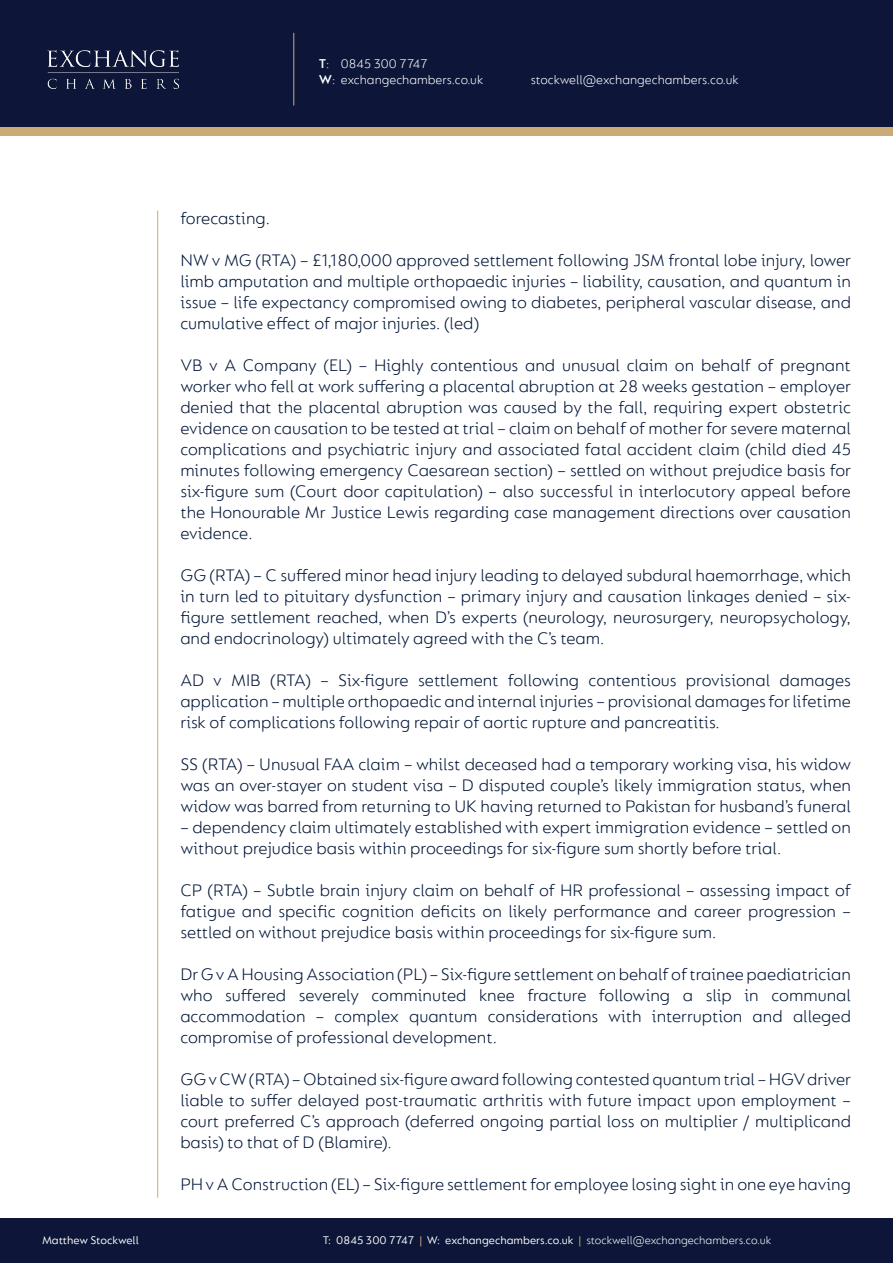
<style>
.page{position:relative;width:893px;height:1263px;background:#fff}
.page>*{position:absolute;margin:0;border:0;box-sizing:border-box;transform-origin:0 0}
.t1{font:300 18px/21px "FS Lucas";color:#001537;text-align:justify}
.t2{font:300 13.5px/16.2px "FS Lucas";color:#fff}
.t3{font:12px "FS Lucas";color:#fff}
.s1{font-weight:600}
.s2{color:#cbaa76}
.s3{font-weight:300}
</style>
<div class="page">
<div style="left:0;top:64px;width:893px;height:72px;background:#cbaa76"></div>
<div style="left:0;top:0;width:893px;height:127px;background:#0d1638"></div>
<div style="left:0;top:1219px;width:893px;height:44px;background:#0d1638"></div>
<img style="left:47px;top:50px;width:132px;height:39px">
<hr style="left:293px;top:33px;width:1px;height:73px;background:#cbaa76">
<hr style="left:157px;top:211px;width:1px;height:987px;background:#cbaa76">
<p class="t2" style="left:319px;top:55px;width:166px"><span class="s1">T</span>: 0845 300 7747<br><span class="s1">W</span>: exchangechambers.co.uk</p>
<p class="t2" style="left:531px;top:71px;width:209px">stockwell@exchangechambers.co.uk</p>
<p class="t3" style="left:42px;top:1233px;width:98px">Matthew Stockwell</p>
<p class="t1" style="left:180px;top:207px;width:91px">forecasting.</p>
<p class="t1" style="left:180px;top:249px;width:672px">NW v MG (RTA) – £1,180,000 approved settlement following JSM frontal lobe injury, lower limb amputation and multiple orthopaedic injuries – liability, causation, and quantum in issue – life expectancy compromised owing to diabetes, peripheral vascular disease, and cumulative effect of major injuries. (led)</p>
<p class="t1" style="left:180px;top:354px;width:672px">VB v A Company (EL) – Highly contentious and unusual claim on behalf of pregnant worker who fell at work suffering a placental abruption at 28 weeks gestation – employer denied that the placental abruption was caused by the fall, requiring expert obstetric evidence on causation to be tested at trial – claim on behalf of mother for severe maternal complications and psychiatric injury and associated fatal accident claim (child died 45 minutes following emergency Caesarean section) – settled on without prejudice basis for six-figure sum (Court door capitulation) – also successful in interlocutory appeal before the Honourable Mr Justice Lewis regarding case management directions over causation evidence.</p>
<p class="t1" style="left:180px;top:564px;width:672px">GG (RTA) – C suffered minor head injury leading to delayed subdural haemorrhage, which in turn led to pituitary dysfunction – primary injury and causation linkages denied – six&shy;figure settlement reached, when D’s experts (neurology, neurosurgery, neuropsychology, and endocrinology) ultimately agreed with the C’s team.</p>
<p class="t1" style="left:180px;top:669px;width:672px">AD v MIB (RTA) – Six-figure settlement following contentious provisional damages application – multiple orthopaedic and internal injuries – provisional damages for lifetime risk of complications following repair of aortic rupture and pancreatitis.</p>
<p class="t1" style="left:180px;top:753px;width:672px">SS (RTA) – Unusual FAA claim – whilst deceased had a temporary working visa, his widow was an over-stayer on student visa – D disputed couple’s likely immigration status, when widow was barred from returning to UK having returned to Pakistan for husband’s funeral</p>
<p class="t1" style="left:180px;top:816px;width:672px">– dependency claim ultimately established with expert immigration evidence – settled on without prejudice basis within proceedings for six-figure sum shortly before trial.</p>
<p class="t1" style="left:180px;top:879px;width:672px">CP (RTA) – Subtle brain injury claim on behalf of HR professional – assessing impact of fatigue and specific cognition deficits on likely performance and career progression – settled on without prejudice basis within proceedings for six-figure sum.</p>
<p class="t1" style="left:180px;top:963px;width:672px">Dr G v A Housing Association (PL) – Six-figure settlement on behalf of trainee paediatrician who suffered severely comminuted knee fracture following a slip in communal accommodation – complex quantum considerations with interruption and alleged compromise of professional development.</p>
<p class="t1" style="left:180px;top:1068px;width:672px">GG v CW (RTA) – Obtained six-figure award following contested quantum trial – HGV driver liable to suffer delayed post-traumatic arthritis with future impact upon employment – court preferred C’s approach (deferred ongoing partial loss on multiplier / multiplicand basis) to that of D (Blamire).</p>
<p class="t1" style="left:180px;top:1173px;width:672px">PH v A Construction (EL) – Six-figure settlement for employee losing sight in one eye having</p>
<p class="t3" style="left:323px;top:1233px;width:450px">T: 0845 300 7747 <span class="s2">|</span> W: exchangechambers.co.uk <span class="s2">|</span> <span class="s3">stockwell@exchangechambers.co.uk</span></p>
</div>
